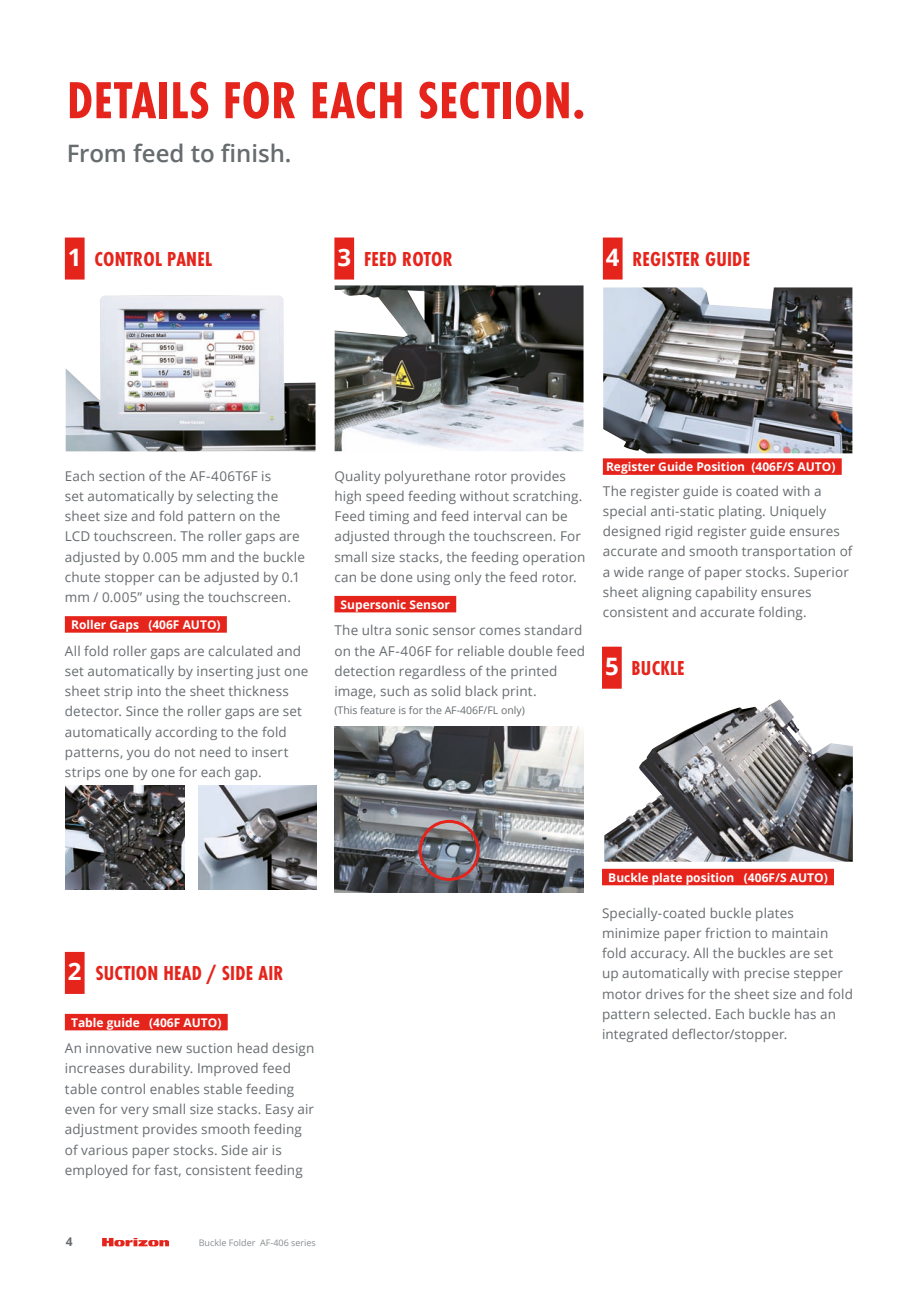
<style>
.page{position:relative;width:919px;height:1289px;background:#fff}
.page>*{position:absolute;margin:0;border:0;box-sizing:border-box;transform-origin:0 0}
.Section_Title{font:700 54px "Futura PT Cond";letter-spacing:.01em;color:#e5241c}
.Sub_Catch{font:600 24px "Open Sans";letter-spacing:-.005em;color:#676c6f}
.Details__Title-RED{font:700 21px "Futura PT Cond";letter-spacing:.01em;color:#e5241c}
.Details__Text1{font:13.5px/20.2px "Open Sans";letter-spacing:.01em;color:#676c6f}
.Details__Title-RED-2{font:13.5px/20.2px "Open Sans";letter-spacing:.01em;color:#676c6f}
.Details__Title-RED-3{font:700 12px "Open Sans";color:#fff}
.Details__Text3{font:700 12px "Open Sans";color:#fff}
.t1{font:700 12px "Open Sans";color:#676c6f}
.Able_Text4{font:10.5px "Open Sans";color:#676c6f}
.t2{font:9px "Open Sans";color:#888d90}
.s1{font-family:"Open Sans";font-size:24px;color:#fff}
</style>
<div class="page">
<svg style="left:102px;top:1237px;width:67px;height:9px"></svg>
<img style="left:66px;top:295px;width:249px;height:156px">
<img style="left:66px;top:786px;width:119px;height:103px">
<img style="left:198px;top:786px;width:119px;height:103px">
<img style="left:334px;top:726px;width:249px;height:166px">
<div style="left:418px;top:819px;width:61px;height:61px;border:3px solid #e5241c;border-radius:50%"></div>
<img style="left:334px;top:285px;width:249px;height:166px">
<img style="left:604px;top:699px;width:248px;height:162px">
<img style="left:603px;top:287px;width:249px;height:166px">
<div style="left:65px;top:237px;width:20px;height:42px;background:#e5241c"></div>
<div style="left:65px;top:616px;width:162px;height:16px;background:#e5241c"></div>
<div style="left:65px;top:951px;width:20px;height:42px;background:#e5241c"></div>
<div style="left:65px;top:1013px;width:163px;height:17px;background:#e5241c"></div>
<div style="left:334px;top:237px;width:20px;height:42px;background:#e5241c"></div>
<div style="left:334px;top:596px;width:122px;height:16px;background:#e5241c"></div>
<div style="left:603px;top:237px;width:19px;height:42px;background:#e5241c"></div>
<div style="left:603px;top:458px;width:238px;height:17px;background:#e5241c"></div>
<div style="left:602px;top:646px;width:19px;height:42px;background:#e5241c"></div>
<div style="left:602px;top:868px;width:231px;height:17px;background:#e5241c"></div>
<p class="Section_Title" style="left:67px;top:69px;width:520px">DETAILS FOR EACH SECTION.</p>
<p class="Sub_Catch" style="left:67px;top:137px;width:226px">From feed to finish.</p>
<p class="Details__Title-RED" style="left:68px;top:247px;width:145px"><span class="s1">1</span> CONTROL PANEL</p>
<p class="Details__Title-RED" style="left:337px;top:247px;width:117px"><span class="s1">3</span> FEED ROTOR</p>
<p class="Details__Title-RED" style="left:606px;top:247px;width:146px"><span class="s1">4</span> REGISTER GUIDE</p>
<p class="Details__Text1" style="left:65px;top:465px;width:242px">Each section of the AF-406T6F is<br>set automatically by selecting the sheet size and fold pattern on the LCD touchscreen. The roller gaps are adjusted by 0.005 mm and the buckle chute stopper can be adjusted by 0.1 mm / 0.005” using the touchscreen.</p>
<p class="Details__Text3" style="left:71px;top:616px;width:151px">Roller Gaps (406F AUTO)</p>
<p class="Details__Text1" style="left:65px;top:640px;width:245px">All fold roller gaps are calculated and set automatically by inserting just one sheet strip into the sheet thickness detector. Since the roller gaps are set automatically according to the fold patterns, you do not need to insert strips one by one for each gap.</p>
<p class="Details__Text1" style="left:334px;top:465px;width:252px">Quality polyurethane rotor provides high speed feeding without scratching.<br>Feed timing and feed interval can be adjusted through the touchscreen. For small size stacks, the feeding operation can be done using only the feed rotor.</p>
<p class="Details__Text3" style="left:340px;top:596px;width:111px">Supersonic Sensor</p>
<p class="Details__Text1" style="left:334px;top:620px;width:252px">The ultra sonic sensor comes standard on the AF-406F for reliable double feed detection regardless of the printed image, such as solid black print.</p>
<p class="Able_Text4" style="left:334px;top:702px;width:192px">(This feature is for the AF-406F/FL only)</p>
<p class="Details__Title-RED-3" style="left:606px;top:458px;width:231px">Register Guide Position (406F/S AUTO)</p>
<p class="Details__Title-RED-2" style="left:603px;top:480px;width:251px">The register guide is coated with a special anti-static plating. Uniquely designed rigid register guide ensures accurate and smooth transportation of a wide range of paper stocks. Superior sheet aligning capability ensures consistent and accurate folding.</p>
<p class="Details__Title-RED" style="left:605px;top:656px;width:81px"><span class="s1">5</span> BUCKLE</p>
<p class="Details__Title-RED" style="left:68px;top:961px;width:217px"><span class="s1">2</span> SUCTION HEAD / SIDE AIR</p>
<p class="Details__Text3" style="left:71px;top:1013px;width:152px">Table guide (406F AUTO)</p>
<p class="Details__Text1" style="left:65px;top:1037px;width:251px">An innovative new suction head design increases durability. Improved feed table control enables stable feeding even for very small size stacks. Easy air adjustment provides smooth feeding of various paper stocks. Side air is employed for fast, consistent feeding</p>
<p class="t1" style="left:66px;top:1233px;width:8px">4</p>
<p class="t2" style="left:199px;top:1236px;width:118px">Buckle Folder AF-406 series</p>
<p class="Details__Title-RED-3" style="left:608px;top:868px;width:221px">Buckle plate position (406F/S AUTO)</p>
<p class="Details__Text1" style="left:602px;top:902px;width:252px">Specially-coated buckle plates minimize paper friction to maintain fold accuracy. All the buckles are set up automatically with precise stepper motor drives for the sheet size and fold pattern selected. Each buckle has an integrated deflector/stopper.</p>
</div>
